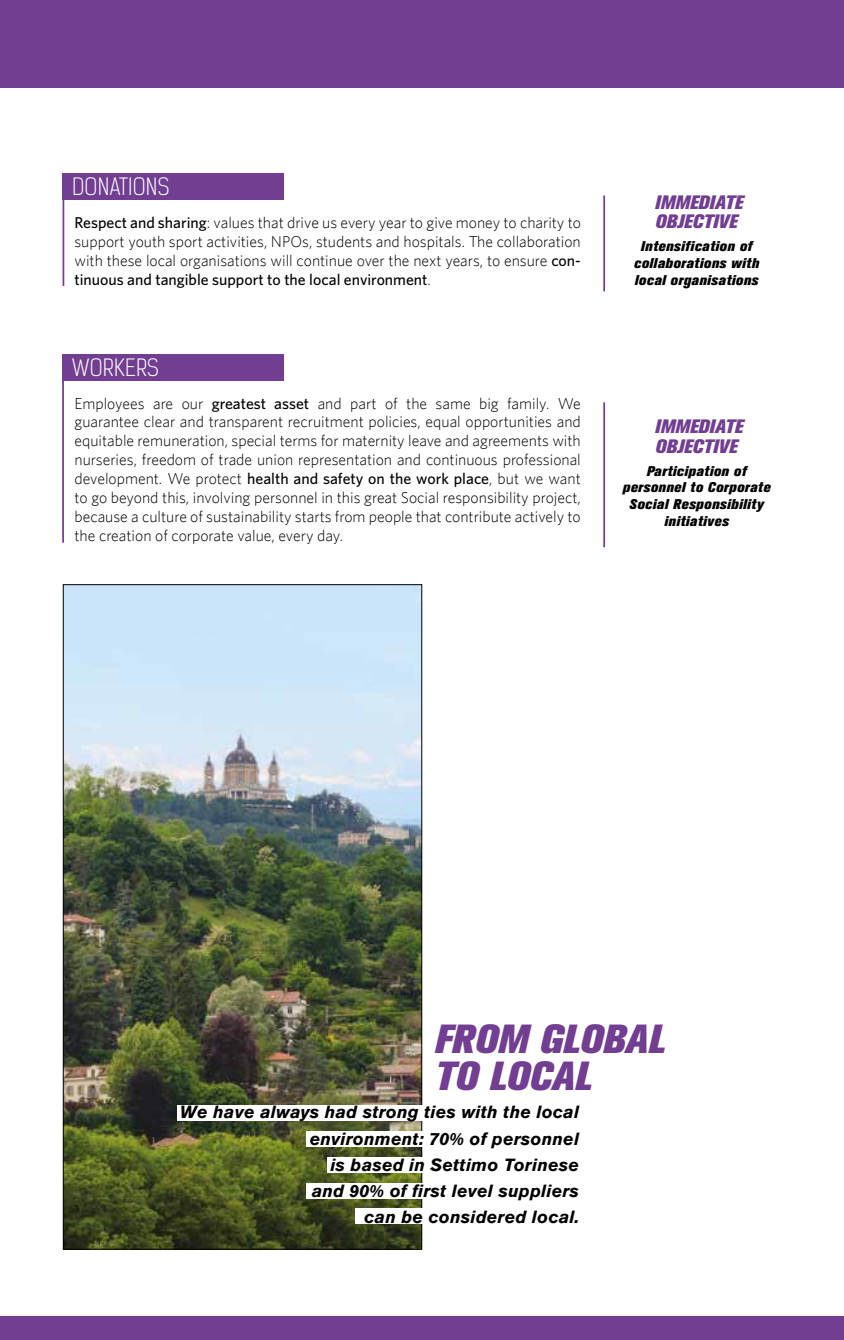
<style>
.page{position:relative;width:844px;height:1340px;background:#fff}
.page>*{position:absolute;margin:0;border:0;box-sizing:border-box;transform-origin:0 0}
.t1{font:italic 800 40.25px/36.8px "Akzidenz Grotesk BQ";letter-spacing:.01em;color:#713e91}
.t2{font:300 22.75px "Kelson Sans";letter-spacing:.01em;color:#fff}
.t3{font:italic 800 19.25px/19.2px "Akzidenz Grotesk BQ";letter-spacing:.01em;color:#713e91}
.t4{font:italic 700 17.5px/26.2px "Akzidenz Grotesk BQ";letter-spacing:.01em;color:#000;text-align:right}
.t5{font:300 15.75px/18.9px "Whitney";color:#000;text-align:justify}
.t6{font:italic 800 14px/16.8px "Akzidenz Grotesk BQ";letter-spacing:.04em;color:#000;text-align:center}
.s1{font-weight:500}
</style>
<div class="page">
<div style="left:0;top:1316px;width:843px;height:23px;background:#713e91"></div>
<div style="left:0;top:0;width:843px;height:87px;background:#713e91"></div>
<div style="left:62px;top:174px;width:221px;height:26px;background:#713e91"></div>
<div style="left:62px;top:354px;width:221px;height:27px;background:#713e91"></div>
<hr style="left:63px;top:174px;width:1px;height:112px;background:#713e91">
<hr style="left:62px;top:367px;width:2px;height:175px;background:#713e91">
<hr style="left:603px;top:195px;width:2px;height:96px;background:#713e91">
<hr style="left:603px;top:402px;width:2px;height:145px;background:#713e91">
<img style="left:65px;top:586px;width:355px;height:661px">
<div style="left:177px;top:1104px;width:415px;height:16px;background:#fff"></div>
<div style="left:306px;top:1130px;width:286px;height:16px;background:#fff"></div>
<div style="left:327px;top:1157px;width:265px;height:15px;background:#fff"></div>
<div style="left:306px;top:1183px;width:286px;height:16px;background:#fff"></div>
<div style="left:355px;top:1207px;width:237px;height:16px;background:#fff"></div>
<h2 class="t2" style="left:72px;top:173px;width:99px">DONATIONS</h2>
<p class="t5" style="left:74px;top:213px;width:508px"><span class="s1">Respect and sharing</span>: values that drive us every year to give money to charity to support youth sport activities, NPOs, students and hospitals. The collaboration with these local organisations will continue over the next years, to ensure <span class="s1">con&shy;tinuous and tangible support to the local environment</span>.</p>
<h2 class="t2" style="left:72px;top:354px;width:88px">WORKERS</h2>
<p class="t5" style="left:74px;top:393px;width:507px">Employees are our <span class="s1">greatest asset</span> and part of the same big family. We guarantee clear and transparent recruitment policies, equal opportunities and equitable remuneration, special terms for maternity leave and agreements with nurseries, freedom of trade union representation and continuous professional development. We protect <span class="s1">health and safety on the work place</span>, but we want to go beyond this, involving personnel in this great Social responsibility project, because a culture of sustainability starts from people that contribute actively to the creation of corporate value, every day.</p>
<p class="t3" style="left:655px;top:193px;width:89px">IMMEDIATE<br>OBJECTIVE</p>
<p class="t6" style="left:634px;top:238px;width:126px">Intensification of collaborations with local organisations</p>
<p class="t3" style="left:655px;top:417px;width:89px">IMMEDIATE<br>OBJECTIVE</p>
<p class="t6" style="left:622px;top:462px;width:149px">Participation of personnel to Corporate<br>Social Responsibility initiatives</p>
<h1 class="t1" style="left:434px;top:1021px;width:232px">FROM GLOBAL<br>TO LOCAL</h1>
<p class="t4" style="left:180px;top:1098px;width:400px">We have always had strong ties with the local environment: 70% of personnel<br>is based in Settimo Torinese<br>and 90% of first level suppliers<br>can be considered local.</p>
</div>
